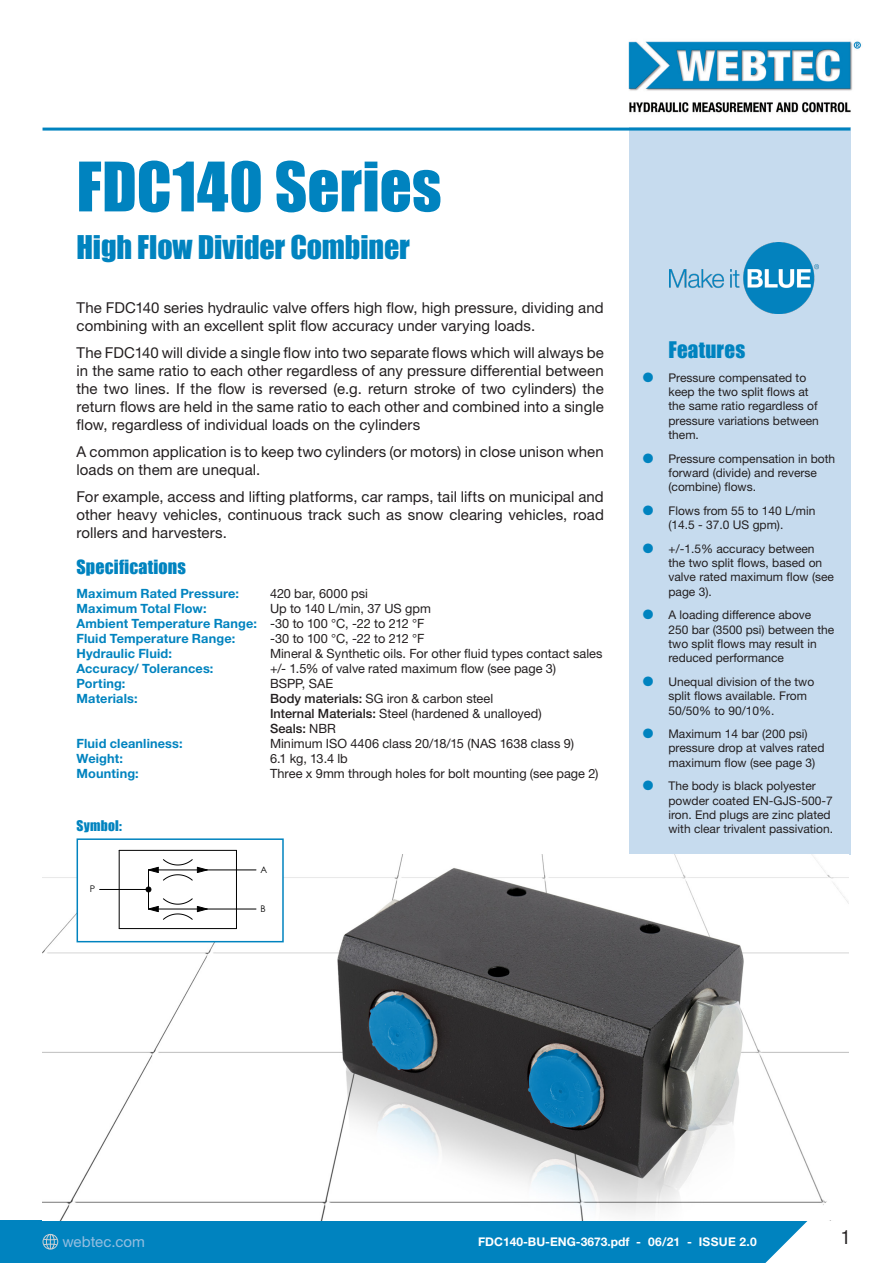
<style>
.page{position:relative;width:893px;height:1263px;background:#fff}
.page>*{position:absolute;margin:0;border:0;box-sizing:border-box;transform-origin:0 0}
.Datasheet_heading{font:63px "Impact";letter-spacing:.005em;color:#0083bf}
.Datasheet_sub_headin{font:30px "Impact";letter-spacing:-.005em;color:#0083bf}
.Features_heading{font:21px "Impact";letter-spacing:.01em;color:#0083bf}
.t1{font:condensed 19.5px "Helvetica Neue LT Std";color:#231f20}
.Specifications_headi{font:18px "Impact";letter-spacing:.01em;color:#0083bf}
.Introductory_copy{font:15px/18px "Helvetica Neue LT Std";letter-spacing:.005em;color:#231f20}
.t2{font:15px "Helvetica Neue LT Std";letter-spacing:.005em;color:#94bee0}
.Impact_sub_heading{font:13.5px "Impact";letter-spacing:.015em;color:#0083bf}
.Specifications_text{font:12.75px "Helvetica Neue LT Std";color:#231f20}
.Specifications_text-2{font:700 12.75px "Helvetica Neue LT Std";letter-spacing:.01em;color:#0083bf}
.Specifications_text-3{font:500 12.75px "Helvetica Neue LT Std";letter-spacing:.005em;color:#231f20}
.t3{font:12px/14.4px "Helvetica Neue LT Std";color:#231f20}
.t4{font:700 12px "Helvetica Neue LT Std";color:#fff}
.t5{font:9.15px "Century Gothic";color:#000}
.s1{font-weight:400;color:#231f20}
.s2{font-weight:500}
.s3{font-weight:400}
.s4{color:#0083bf}
</style>
<div class="page">
<div style="left:0;top:1220px;width:893px;height:43px;background:#0083bf"></div>
<div style="left:629px;top:128px;width:221px;height:727px;background:#c6dbee"></div>
<img style="left:628px;top:41px;width:233px;height:72px">
<hr style="left:43px;top:128px;width:807px;height:3px;background:#0083bf">
<svg style="left:43px;top:1234px;width:15px;height:15px"></svg>
<img style="left:43px;top:855px;width:806px;height:365px">
<svg style="left:765px;top:1135px;width:128px;height:128px"></svg>
<div style="left:77px;top:839px;width:206px;height:103px;background:#fff"></div>
<hr style="left:148px;top:870px;width:88px;height:1px;background:#000">
<hr style="left:148px;top:909px;width:88px;height:1px;background:#000">
<svg style="left:237px;top:909px;width:19px;height:1px"></svg>
<hr style="left:119px;top:928px;width:117px;height:1px;background:#000">
<hr style="left:119px;top:850px;width:1px;height:78px;background:#000">
<hr style="left:119px;top:850px;width:117px;height:1px;background:#000">
<hr style="left:236px;top:850px;width:1px;height:78px;background:#000">
<svg style="left:237px;top:870px;width:19px;height:1px"></svg>
<svg style="left:100px;top:859px;width:108px;height:61px"></svg>
<div style="left:77px;top:838px;width:207px;height:104px;border:2px solid #0083bf"></div>
<img style="left:669px;top:243px;width:150px;height:70px">
<p class="Datasheet_heading" style="left:77px;top:138px;width:367px">FDC140 Series</p>
<p class="Datasheet_sub_headin" style="left:77px;top:224px;width:335px">High Flow Divider Combiner</p>
<p class="Introductory_copy" style="left:77px;top:298px;width:529px">The FDC140 series hydraulic valve offers high flow, high pressure, dividing and combining with an excellent split flow accuracy under varying loads.</p>
<p class="Introductory_copy" style="left:77px;top:343px;width:529px;text-align:justify">The FDC140 will divide a single flow into two separate flows which will always be in the same ratio to each other regardless of any pressure differential between the two lines. If the flow is reversed (e.g. return stroke of two cylinders) the return flows are held in the same ratio to each other and combined into a single flow, regardless of individual loads on the cylinders</p>
<p class="Introductory_copy" style="left:77px;top:442px;width:529px">A common application is to keep two cylinders (or motors) in close unison when loads on them are unequal.</p>
<p class="Introductory_copy" style="left:77px;top:487px;width:529px;text-align:justify">For example, access and lifting platforms, car ramps, tail lifts on municipal and other heavy vehicles, continuous track such as snow clearing vehicles, road rollers and harvesters.</p>
<p class="Specifications_headi" style="left:77px;top:553px;width:111px">Specifications</p>
<p class="Specifications_text-2" style="left:77px;top:585px;width:164px">Maximum Rated Pressure:</p>
<p class="Specifications_text" style="left:270px;top:586px;width:100px">420 bar, 6000 psi</p>
<p class="Specifications_text-2" style="left:77px;top:600px;width:132px">Maximum Total Flow:</p>
<p class="Specifications_text" style="left:270px;top:601px;width:162px">Up to 140 L/min, 37 US gpm</p>
<p class="Specifications_text-2" style="left:77px;top:615px;width:350px">Ambient Temperature Range: <span class="s1">-30 to 100 °C, -22 to 212 °F</span></p>
<p class="Specifications_text-2" style="left:77px;top:630px;width:160px">Fluid Temperature Range:</p>
<p class="Specifications_text" style="left:270px;top:631px;width:156px">-30 to 100 °C, -22 to 212 °F</p>
<p class="Specifications_text-2" style="left:77px;top:645px;width:97px">Hydraulic Fluid:</p>
<p class="Specifications_text" style="left:270px;top:646px;width:334px">Mineral &amp; Synthetic oils. For other fluid types contact sales</p>
<p class="Specifications_text-2" style="left:77px;top:660px;width:138px">Accuracy/ Tolerances:</p>
<p class="Specifications_text" style="left:270px;top:661px;width:288px">+/- 1.5% of valve rated maximum flow (see page 3)</p>
<p class="Specifications_text-2" style="left:77px;top:675px;width:50px">Porting:</p>
<p class="Specifications_text" style="left:270px;top:676px;width:65px">BSPP, SAE</p>
<p class="Specifications_text-2" style="left:77px;top:690px;width:63px">Materials:</p>
<p class="Specifications_text" style="left:270px;top:691px;width:225px"><span class="s2">Body materials:</span> SG iron &amp; carbon steel</p>
<p class="Specifications_text" style="left:270px;top:706px;width:273px"><span class="s2">Internal Materials:</span> Steel (hardened &amp; unalloyed)</p>
<p class="Specifications_text-3" style="left:270px;top:721px;width:67px">Seals: <span class="s3">NBR</span></p>
<p class="Specifications_text-2" style="left:77px;top:735px;width:108px">Fluid cleanliness:</p>
<p class="Specifications_text" style="left:270px;top:736px;width:305px">Minimum ISO 4406 class 20/18/15 (NAS 1638 class 9)</p>
<p class="Specifications_text-2" style="left:77px;top:750px;width:48px">Weight:</p>
<p class="Specifications_text" style="left:270px;top:751px;width:79px">6.1 kg, 13.4 lb</p>
<p class="Specifications_text-2" style="left:77px;top:765px;width:64px">Mounting:</p>
<p class="Specifications_text" style="left:270px;top:766px;width:330px">Three x 9mm through holes for bolt mounting (see page 2)</p>
<p class="Impact_sub_heading" style="left:77px;top:816px;width:47px">Symbol:</p>
<p class="t5" style="left:90px;top:882px;width:7px">P</p>
<p class="t5" style="left:260px;top:863px;width:8px">A</p>
<p class="t5" style="left:260px;top:902px;width:7px">B</p>
<p class="Features_heading" style="left:668px;top:334px;width:78px">Features</p>
<p class="t3" style="left:668px;top:370px;width:152px;text-indent:-26px"><span class="s4">●</span> Pressure compensated to keep the two split flows at the same ratio regardless of pressure variations between them.</p>
<p class="t3" style="left:668px;top:451px;width:168px;text-indent:-26px"><span class="s4">●</span> Pressure compensation in both forward (divide) and reverse (combine) flows.</p>
<p class="t3" style="left:643px;top:503px;width:174px;text-align:center"><span class="s4">●</span> Flows from 55 to 140 L/min (14.5 - 37.0 US gpm).</p>
<p class="t3" style="left:668px;top:541px;width:167px;text-indent:-26px"><span class="s4">●</span> +/-1.5% accuracy between the two split flows, based on valve rated maximum flow (see page 3).</p>
<p class="t3" style="left:668px;top:608px;width:167px;text-indent:-26px"><span class="s4">●</span> A loading difference above<br>250 bar (3500 psi) between the two split flows may result in reduced performance</p>
<p class="t3" style="left:668px;top:674px;width:147px;text-indent:-26px"><span class="s4">●</span> Unequal division of the two split flows available. From<br>50/50% to 90/10%.</p>
<p class="t3" style="left:668px;top:726px;width:158px;text-indent:-26px"><span class="s4">●</span> Maximum 14 bar (200 psi) pressure drop at valves rated maximum flow (see page 3)</p>
<p class="t3" style="left:668px;top:779px;width:166px;text-indent:-26px"><span class="s4">●</span> The body is black polyester powder coated EN-GJS-500-7 iron. End plugs are zinc plated with clear trivalent passivation.</p>
<p class="t2" style="left:62px;top:1232px;width:84px">webtec.com</p>
<h3 class="t1" style="left:841px;top:1225px;width:11px">1</h3>
<p class="t4" style="left:478px;top:1234px;width:280px">FDC140-BU-ENG-3673.pdf - 06/21 - ISSUE 2.0</p>
</div>
